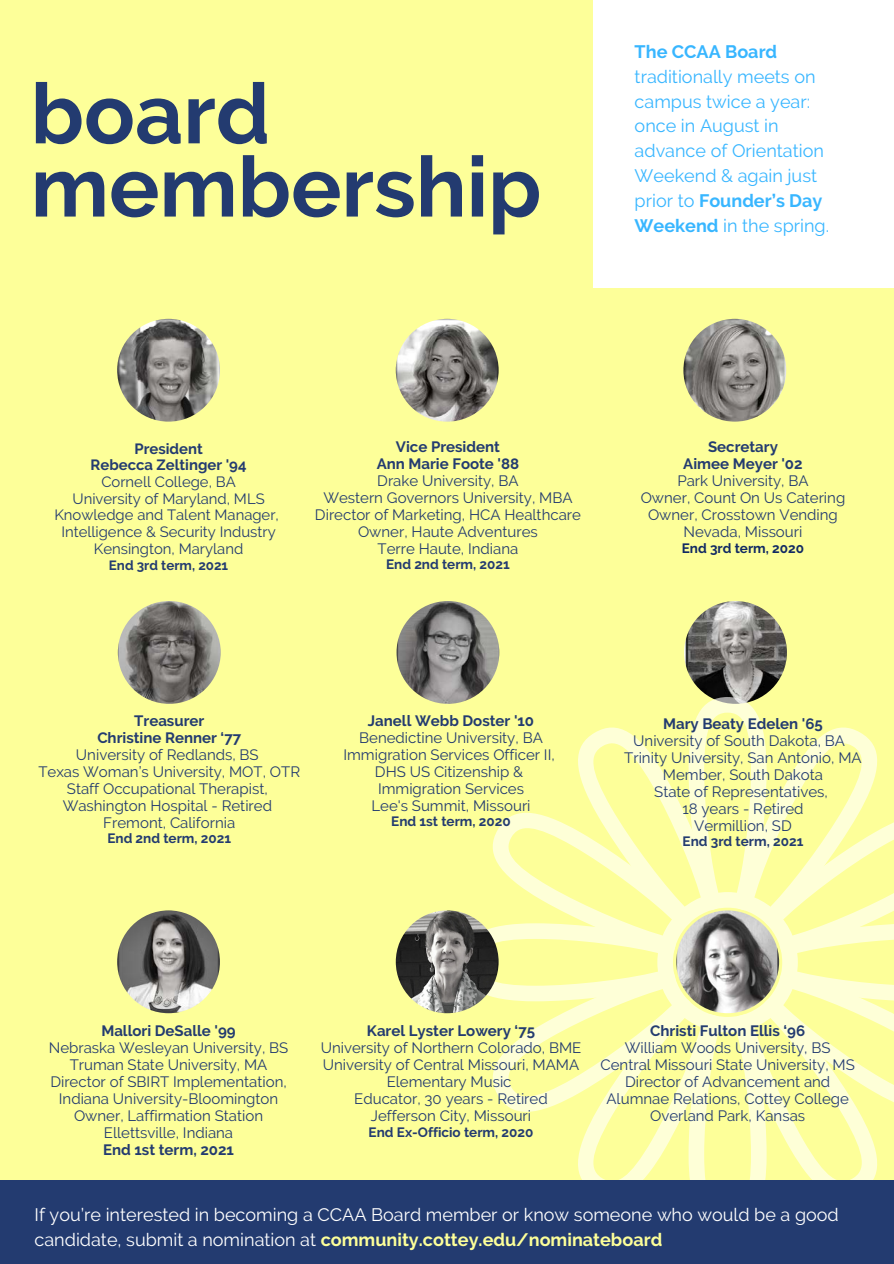
<style>
.page{position:relative;width:894px;height:1264px;background:#fff}
.page>*{position:absolute;margin:0;border:0;box-sizing:border-box;transform-origin:0 0}
.t1{font:700 84px/73.2px "Raleway";color:#233b70}
.t2{font:18px/24.8px "Raleway";color:#fff}
.t3{font:18px/24.8px "Raleway";color:#38b6ff}
.t4{font:700 18px "Raleway";color:#38b6ff}
.t5{font:15px/17px "Raleway";color:#233b70;text-align:center}
.t6{font:700 15px/17px "Raleway";color:#233b70;text-align:center}
.t7{font:14.85px/16.6px "Raleway";color:#233b70;text-align:center}
.t8{font:700 14.85px/16.6px "Raleway";color:#233b70;text-align:center}
.t9{font:700 13.5px "Raleway";color:#233b70}
.t10{font:700 13.5px "Raleway";color:#122a63}
.t11{font:700 13.35px "Raleway";color:#233b70}
.s1{font-weight:700}
.s2{font-weight:700;color:#fdff99}
</style>
<div class="page">
<div style="left:0;top:0;width:893px;height:1263px;background:#fdff99"></div>
<img style="left:117px;top:319px;width:103px;height:102px;border-radius:50%">
<img style="left:395px;top:319px;width:103px;height:102px;border-radius:50%">
<img style="left:683px;top:319px;width:103px;height:102px;border-radius:50%">
<img style="left:118px;top:601px;width:102px;height:102px;border-radius:50%">
<img style="left:396px;top:601px;width:103px;height:102px;border-radius:50%">
<img style="left:684px;top:601px;width:102px;height:102px;border-radius:50%">
<img style="left:117px;top:910px;width:103px;height:103px;border-radius:50%">
<svg style="left:696px;top:697px;width:65px;height:22px"></svg>
<svg style="left:462px;top:719px;width:431px;height:461px"></svg>
<svg style="left:657px;top:892px;width:140px;height:140px"></svg>
<img style="left:395px;top:910px;width:103px;height:103px;border-radius:50%">
<img style="left:676px;top:910px;width:102px;height:103px;border-radius:50%">
<div style="left:593px;top:0;width:300px;height:287px;background:#fff"></div>
<div style="left:0;top:1180px;width:893px;height:83px;background:#233b70"></div>
<h1 class="t1" style="left:31px;top:77px;width:512px">board membership</h1>
<p class="t4" style="left:634px;top:41px;width:144px">The CCAA Board</p>
<p class="t3" style="left:634px;top:64px;width:196px">traditionally meets on campus twice a year: once in August in advance of Orientation<br>Weekend &amp; again just prior to <span class="s1">Founder’s Day<br>Weekend</span> in the spring.</p>
<p class="t8" style="left:91px;top:440px;width:157px">President<br>Rebecca Zeltinger '94</p>
<p class="t7" style="left:54px;top:473px;width:226px">Cornell College, BA<br>University of Maryland, MLS<br>Knowledge and Talent Manager,<br>Intelligence &amp; Security Industry<br>Kensington, Maryland</p>
<p class="t11" style="left:109px;top:557px;width:121px">End 3rd term, 2021</p>
<p class="t6" style="left:376px;top:438px;width:144px">Vice President<br>Ann Marie Foote '88</p>
<p class="t5" style="left:315px;top:472px;width:267px">Drake University, BA<br>Western Governors University, MBA<br>Director of Marketing, HCA Healthcare<br>Owner, Haute Adventures<br>Terre Haute, Indiana</p>
<p class="t9" style="left:386px;top:556px;width:125px">End 2nd term, 2021</p>
<p class="t6" style="left:683px;top:438px;width:121px">Secretary<br>Aimee Meyer '02</p>
<p class="t5" style="left:640px;top:472px;width:206px">Park University, BA<br>Owner, Count On Us Catering<br>Owner, Crosstown Vending<br>Nevada, Missouri</p>
<p class="t10" style="left:681px;top:540px;width:124px">End 3rd term, 2020</p>
<p class="t6" style="left:97px;top:712px;width:145px">Treasurer<br>Christine Renner ‘77</p>
<p class="t5" style="left:38px;top:746px;width:263px">University of Redlands, BS<br>Texas Woman’s University, MOT, OTR<br>Staff Occupational Therapist,<br>Washington Hospital - Retired<br>Fremont, California</p>
<p class="t9" style="left:107px;top:830px;width:125px">End 2nd term, 2021</p>
<p class="t6" style="left:368px;top:712px;width:168px">Janell Webb Doster '10</p>
<p class="t5" style="left:343px;top:729px;width:213px">Benedictine University, BA<br>Immigration Services Officer II,<br>DHS US Citizenship &amp;<br>Immigration Services<br>Lee's Summit, Missouri</p>
<p class="t9" style="left:391px;top:813px;width:121px">End 1st term, 2020</p>
<p class="t6" style="left:663px;top:715px;width:161px">Mary Beaty Edelen '65</p>
<p class="t5" style="left:624px;top:732px;width:239px">University of South Dakota, BA<br>Trinity University, San Antonio, MA<br>Member, South Dakota<br>State of Representatives,<br>18 years - Retired<br>Vermillion, SD</p>
<p class="t9" style="left:682px;top:833px;width:122px">End 3rd term, 2021</p>
<p class="t6" style="left:101px;top:1022px;width:136px">Mallori DeSalle '99</p>
<p class="t5" style="left:49px;top:1039px;width:241px">Nebraska Wesleyan University, BS<br>Truman State University, MA<br>Director of SBIRT Implementation,<br>Indiana University-Bloomington<br>Owner, Laffirmation Station<br>Ellettsville, Indiana</p>
<p class="t6" style="left:103px;top:1140px;width:132px">End 1st term, 2021</p>
<p class="t6" style="left:367px;top:1022px;width:169px">Karel Lyster Lowery ‘75</p>
<p class="t5" style="left:320px;top:1039px;width:262px">University of Northern Colorado, BME<br>University of Central Missouri, MAMA<br>Elementary Music<br>Educator, 30 years - Retired<br>Jefferson City, Missouri</p>
<p class="t9" style="left:368px;top:1123px;width:166px">End Ex-Officio term, 2020</p>
<p class="t6" style="left:650px;top:1022px;width:156px">Christi Fulton Ellis ‘96</p>
<p class="t5" style="left:600px;top:1039px;width:256px">William Woods University, BS<br>Central Missouri State University, MS<br>Director of Advancement and<br>Alumnae Relations, Cottey College<br>Overland Park, Kansas</p>
<p class="t2" style="left:35px;top:1202px;width:805px">If you’re interested in becoming a CCAA Board member or know someone who would be a good candidate, submit a nomination at <span class="s2">community.cottey.edu/nominateboard</span></p>
</div>
